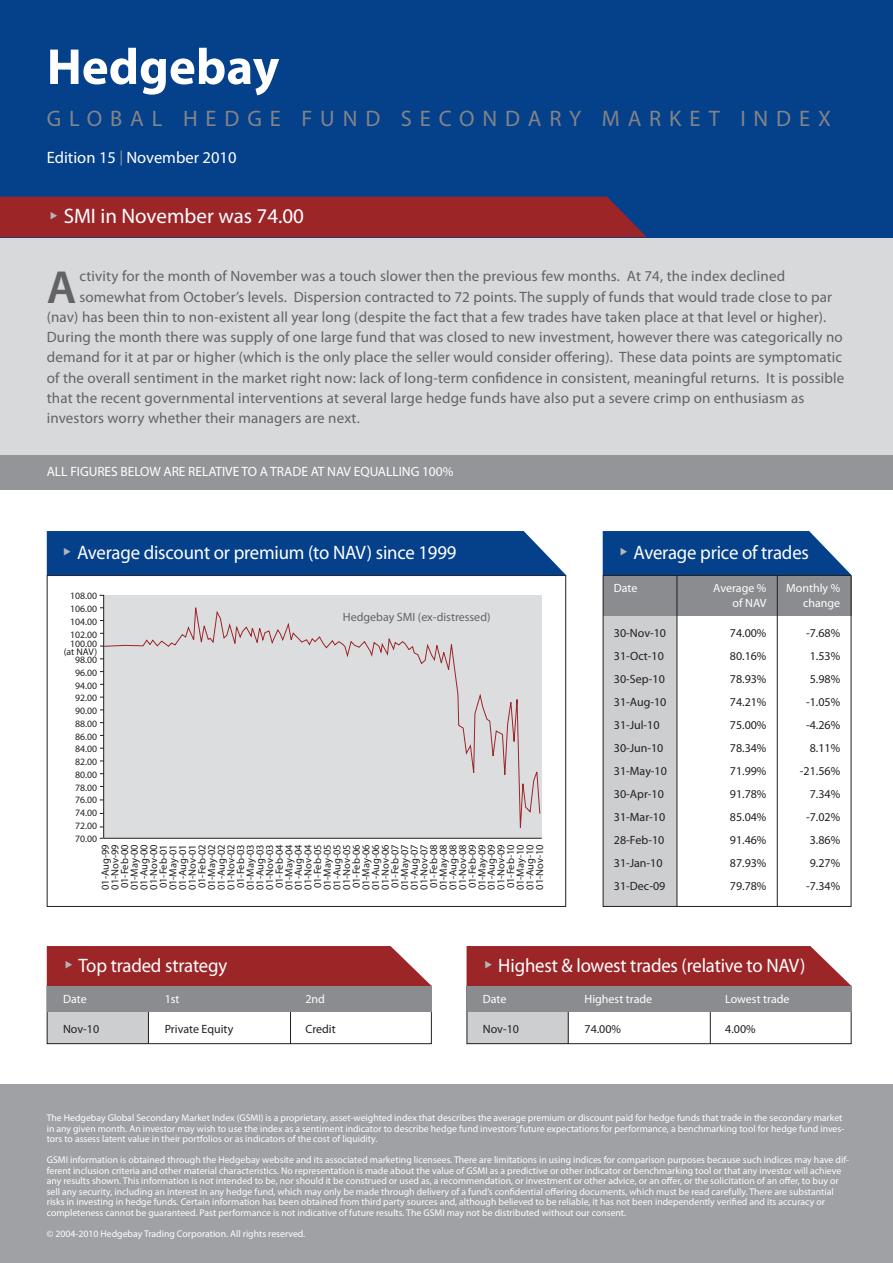
<style>
.page{position:relative;width:893px;height:1263px;background:#fff}
.page>*{position:absolute;margin:0;border:0;box-sizing:border-box;transform-origin:0 0}
.t1{font:700 51px "Myriad Pro";color:#fff}
.t2{font:600 46.65px "Myriad Pro";color:#636366}
.t3{font:22.5px "Myriad Pro";letter-spacing:.35em;color:#828487}
.t4{font:21px "Myriad Pro";color:#fff}
.t5{font:19.5px "Myriad Pro";letter-spacing:-.01em;color:#fff;scale:.96 1}
.t6{font:16.5px "Myriad Pro";color:#fff}
.t7{font:15px "Myriad Pro";letter-spacing:.01em;color:#636366}
.t8{font:13.5px "Myriad Pro";letter-spacing:-.005em;color:#fff}
.t9{font:12px/23px "Myriad Pro";color:#231f20}
.t10{font:12px/14.4px "Myriad Pro";color:#fff;text-align:right}
.t11{font:12px "Myriad Pro";color:#636366}
.t12{font:10.5px/9.6px "Myriad Pro";color:#231f20;text-align:justify}
.t13{font:9.75px/10.5px "Myriad Pro";color:#fff}
.t14{font:9.75px/12.8px "Myriad Pro";color:#231f20;text-align:justify}
</style>
<div class="page">
<div style="left:0;top:181px;width:893px;height:302px;background:#d8d9db"></div>
<div style="left:0;top:455px;width:893px;height:34px;background:#939598"></div>
<div style="left:0;top:0;width:893px;height:237px;background:#05408a"></div>
<svg style="left:121px;top:150px;width:1px;height:16px"></svg>
<div style="left:0;top:1084px;width:893px;height:179px;background:#a0a1a5"></div>
<div style="left:104px;top:599px;width:437px;height:239px;background:#dcdddf"></div>
<hr style="left:104px;top:838px;width:438px;height:1px;background:#231f20">
<svg style="left:99px;top:595px;width:5px;height:244px"></svg>
<div style="left:603px;top:595px;width:74px;height:311px;background:#cdced0"></div>
<div style="left:603px;top:576px;width:248px;height:39px;background:#8a8c8f"></div>
<div style="left:603px;top:575px;width:248px;height:332px;border:1px solid #231f20"></div>
<hr style="left:677px;top:576px;width:1px;height:331px;background:#231f20">
<hr style="left:777px;top:576px;width:1px;height:331px;background:#231f20">
<div style="left:47px;top:989px;width:102px;height:55px;background:#cdced0"></div>
<div style="left:47px;top:986px;width:385px;height:58px;border:1px solid #231f20"></div>
<hr style="left:148px;top:986px;width:1px;height:58px;background:#231f20">
<hr style="left:290px;top:986px;width:1px;height:58px;background:#231f20">
<div style="left:47px;top:987px;width:385px;height:25px;background:#8a8c8f"></div>
<div style="left:467px;top:989px;width:102px;height:55px;background:#cdced0"></div>
<div style="left:467px;top:986px;width:384px;height:58px;border:1px solid #231f20"></div>
<hr style="left:568px;top:986px;width:1px;height:58px;background:#231f20">
<hr style="left:710px;top:986px;width:1px;height:58px;background:#231f20">
<div style="left:467px;top:987px;width:384px;height:25px;background:#8a8c8f"></div>
<div style="left:0;top:197px;width:647px;height:40px;background:#9c2528"></div>
<div style="left:47px;top:531px;width:519px;height:44px;background:#05408a"></div>
<svg style="left:603px;top:531px;width:248px;height:44px;background:#194f93"></svg>
<div style="left:47px;top:946px;width:385px;height:40px;background:#9c2528"></div>
<div style="left:467px;top:946px;width:384px;height:40px;background:#9c2528"></div>
<h1 class="t1" style="left:47px;top:34px;width:234px">Hedgebay</h1>
<h3 class="t3" style="left:47px;top:105px;width:786px">GLOBAL HEDGE FUND SECONDARY MARKET INDEX</h3>
<h3 class="t6" style="left:47px;top:148px;width:191px">Edition 15 November 2010</h3>
<h3 class="t4" style="left:64px;top:203px;width:242px">SMI in November was 74.00</h3>
<h3 class="t7" style="left:79px;top:267px;width:707px">ctivity for the month of November was a touch slower then the previous few months. At 74, the index declined</h3>
<h3 class="t7" style="left:79px;top:287px;width:754px">somewhat from October’s levels. Dispersion contracted to 72 points. The supply of funds that would trade close to par</h3>
<h3 class="t7" style="left:47px;top:307px;width:781px">(nav) has been thin to non-existent all year long (despite the fact that a few trades have taken place at that level or higher).</h3>
<h3 class="t7" style="left:47px;top:328px;width:797px">During the month there was supply of one large fund that was closed to new investment, however there was categorically no</h3>
<h3 class="t7" style="left:47px;top:348px;width:797px">demand for it at par or higher (which is the only place the seller would consider offering). These data points are symptomatic</h3>
<h3 class="t7" style="left:47px;top:368px;width:799px">of the overall sentiment in the market right now: lack of long-term confidence in consistent, meaningful returns. It is possible</h3>
<h3 class="t7" style="left:47px;top:388px;width:759px">that the recent governmental interventions at several large hedge funds have also put a severe crimp on enthusiasm as</h3>
<h3 class="t7" style="left:47px;top:409px;width:314px">investors worry whether their managers are next.</h3>
<h2 class="t2" style="left:47px;top:258px;width:31px">A</h2>
<h3 class="t8" style="left:47px;top:464px;width:408px">ALL FIGURES BELOW ARE RELATIVE TO A TRADE AT NAV EQUALLING 100%</h3>
<h3 class="t5" style="left:77px;top:540px;width:397px">Average discount or premium (to NAV) since 1999</h3>
<p class="t14" style="left:70px;top:590px;width:29px">108.00<br>106.00<br>104.00<br>102.00</p>
<p class="t14" style="left:75px;top:653px;width:24px">98.00<br>96.00<br>94.00<br>92.00<br>90.00<br>88.00<br>86.00<br>84.00<br>82.00<br>80.00<br>78.00<br>76.00<br>74.00<br>72.00<br>70.00</p>
<p class="t14" style="left:64px;top:639px;width:35px;line-height:8.2px;text-align:right">100.00 (at NAV)</p>
<p class="t11" style="left:343px;top:610px;width:149px">Hedgebay SMI (ex-distressed)</p>
<p class="t12" style="left:100px;top:890px;width:48px;rotate:-90deg">01-Aug-99<br>01-Nov-99<br>01-Feb-00<br>01-May-00<br>01-Aug-00<br>01-Nov-00<br>01-Feb-01<br>01-May-01<br>01-Aug-01<br>01-Nov-01<br>01-Feb-02<br>01-May-02<br>01-Aug-02<br>01-Nov-02<br>01-Feb-03<br>01-May-03<br>01-Aug-03<br>01-Nov-03<br>01-Feb-04<br>01-May-04<br>01-Aug-04<br>01-Nov-04<br>01-Feb-05<br>01-May-05<br>01-Aug-05<br>01-Nov-05<br>01-Feb-06<br>01-May-06<br>01-Aug-06<br>01-Nov-06<br>01-Feb-07<br>01-May-07<br>01-Aug-07<br>01-Nov-07<br>01-Feb-08<br>01-May-08<br>01-Aug-08<br>01-Nov-08<br>01-Feb-09<br>01-May-09<br>01-Aug-09<br>01-Nov-09<br>01-Feb-10<br>01-May-10<br>01-Aug-10<br>01-Nov-10</p>
<h3 class="t5" style="left:633px;top:540px;width:184px">Average price of trades</h3>
<p class="t10" style="left:614px;top:581px;width:25px">Date</p>
<p class="t10" style="left:713px;top:581px;width:55px">Average % of NAV</p>
<p class="t10" style="left:786px;top:581px;width:56px">Monthly % change</p>
<p class="t9" style="left:614px;top:622px;width:55px">30-Nov-10<br>31-Oct-10<br>30-Sep-10<br>31-Aug-10<br>31-Jul-10<br>30-Jun-10<br>31-May-10<br>30-Apr-10<br>31-Mar-10<br>28-Feb-10<br>31-Jan-10<br>31-Dec-09</p>
<p class="t9" style="left:730px;top:622px;width:38px;text-align:justify">74.00% 80.16% 78.93% 74.21% 75.00% 78.34% 71.99% 91.78% 85.04% 91.46% 87.93% 79.78%</p>
<p class="t9" style="left:800px;top:622px;width:42px;text-align:right">-7.68%<br>1.53%<br>5.98% -1.05% -4.26%<br>8.11% -21.56%<br>7.34% -7.02%<br>3.86%<br>9.27% -7.34%</p>
<h3 class="t5" style="left:79px;top:953px;width:156px">Top traded strategy</h3>
<p class="t10" style="left:63px;top:992px;width:25px">Date</p>
<p class="t10" style="left:165px;top:992px;width:16px">1st</p>
<p class="t10" style="left:305px;top:992px;width:21px">2nd</p>
<p class="t9" style="left:63px;top:1017px;width:38px">Nov-10</p>
<p class="t9" style="left:165px;top:1017px;width:70px">Private Equity</p>
<p class="t9" style="left:305px;top:1017px;width:32px">Credit</p>
<h3 class="t5" style="left:498px;top:953px;width:321px">Highest &amp; lowest trades (relative to NAV)</h3>
<p class="t10" style="left:483px;top:992px;width:25px">Date</p>
<p class="t10" style="left:584px;top:992px;width:69px">Highest trade</p>
<p class="t10" style="left:725px;top:992px;width:66px">Lowest trade</p>
<p class="t9" style="left:483px;top:1017px;width:38px">Nov-10</p>
<p class="t9" style="left:584px;top:1017px;width:38px">74.00%</p>
<p class="t9" style="left:725px;top:1017px;width:32px">4.00%</p>
<p class="t13" style="left:47px;top:1113px;width:799px">The Hedgebay Global Secondary Market Index (GSMI) is a proprietary, asset-weighted index that describes the average premium or discount paid for hedge funds that trade in the secondary market in any given month. An investor may wish to use the index as a sentiment indicator to describe hedge fund investors’ future expectations for performance, a benchmarking tool for hedge fund inves&shy;tors to assess latent value in their portfolios or as indicators of the cost of liquidity.</p>
<p class="t13" style="left:47px;top:1155px;width:804px">GSMI information is obtained through the Hedgebay website and its associated marketing licensees. There are limitations in using indices for comparison purposes because such indices may have dif&shy;ferent inclusion criteria and other material characteristics. No representation is made about the value of GSMI as a predictive or other indicator or benchmarking tool or that any investor will achieve any results shown. This information is not intended to be, nor should it be construed or used as, a recommendation, or investment or other advice, or an offer, or the solicitation of an offer, to buy or sell any security, including an interest in any hedge fund, which may only be made through delivery of a fund’s confidential offering documents, which must be read carefully. There are substantial risks in investing in hedge funds. Certain information has been obtained from third party sources and, although believed to be reliable, it has not been independently verified and its accuracy or completeness cannot be guaranteed. Past performance is not indicative of future results. The GSMI may not be distributed without our consent.</p>
<p class="t13" style="left:47px;top:1228px;width:260px">© 2004-2010 Hedgebay Trading Corporation. All rights reserved.</p>
</div>
